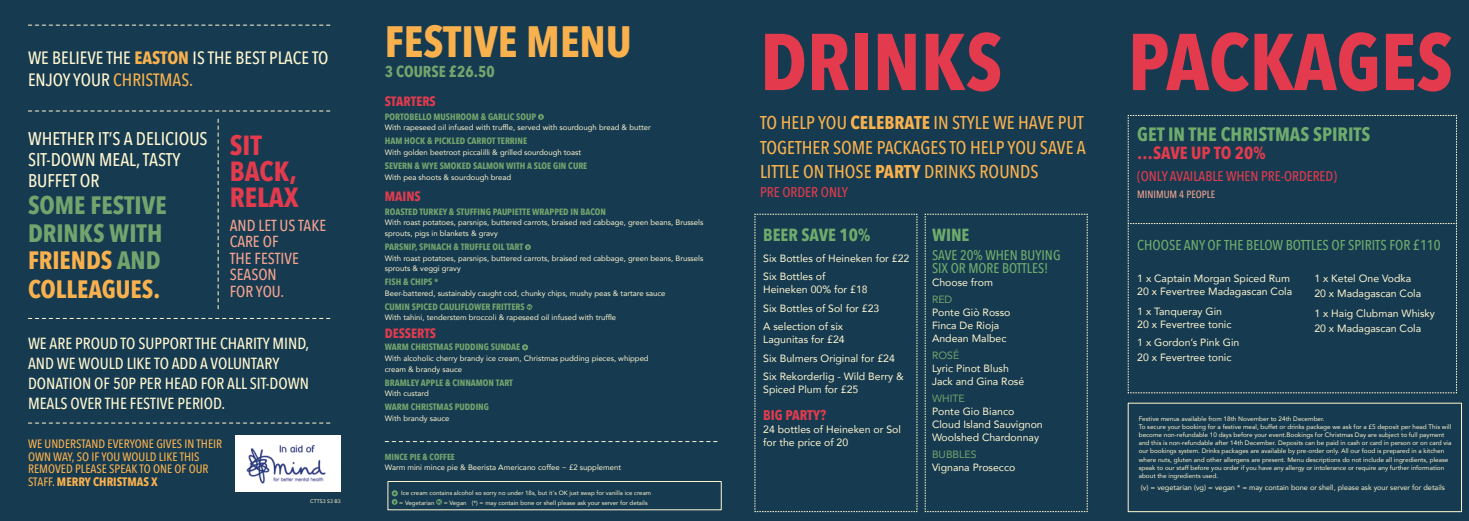
<style>
.page{position:relative;width:1469px;height:521px;background:#fff}
.page>*{position:absolute;margin:0;border:0;box-sizing:border-box;transform-origin:0 0}
.t1{font:700 79.45px "Avenir Next Condensed";color:#e33a4d}
.t2{font:700 43.75px "Avenir Next Condensed";color:#f9b14d}
.t3{font:700 27.65px/26.1px "Avenir Next Condensed";color:#e33a4d}
.t4{font:700 25.11px/27.8px "Avenir Next Condensed";color:#72a56d}
.t5{font:700 19.25px "Avenir Next Condensed";color:#6fac6c}
.t6{font:500 18.46px/24.5px "Avenir Next Condensed";color:#f9b14d;text-align:justify}
.t7{font:500 18.38px/20.7px "Avenir Next Condensed";color:#fff7d0}
.t8{font:500 17.85px/22px "Avenir Next Condensed";color:#fff7d0}
.t9{font:700 17.5px "Avenir Next Condensed";color:#6fac6c}
.t10{font:700 17.5px "Avenir Next Condensed";color:#e33a4d}
.t11{font:500 16.1px/20.2px "Avenir Next Condensed";color:#fff7d0}
.t12{font:500 15.92px/16.5px "Avenir Next Condensed";color:#f4a38f}
.t13{font:700 15.75px "Avenir Next Condensed";color:#72a56d}
.t14{font:500 14.26px "Avenir Next Condensed";color:#6fac6c}
.t15{font:500 14.09px "Avenir Next Condensed";color:#e33a4d}
.t16{font:500 14px/13.1px "Avenir Next Condensed";color:#6fac6c}
.t17{font:500 14px "Avenir Next Condensed";color:#e33a4d}
.t18{font:700 14px "Avenir Next Condensed";color:#e33a4d}
.t19{font:700 13.39px "Avenir Next Condensed";color:#e33a4d}
.t20{font:500 12.16px/12.7px "Avenir Next Condensed";color:#f9b14d}
.t21{font:10.5px/13.1px "Avenir";color:#fff7d0}
.t22{font:10.5px "Avenir";color:#72a56d}
.t23{font:500 10.5px "Avenir Next Condensed";color:#f4a38f}
.t24{font:700 9.19px "Avenir Next Condensed";color:#72a56d}
.t25{font:700 8.84px "Avenir Next Condensed";color:#72a56d}
.t26{font:7.7px/10.6px "Avenir";color:#fff7d0}
.t27{font:7.35px "Avenir";color:#fff7d0}
.t28{font:6.39px/8.2px "Avenir";color:#fff7d0}
.t29{font:6.12px/10.2px "Avenir";color:#fff7d0}
.t30{font:5.25px "Avenir";color:#fff7d0}
.s1{font-weight:700;color:#f9b14d}
.s2{color:#f9b14d}
.s3{font-weight:700}
</style>
<div class="page">
<div style="left:0;top:0;width:1468px;height:521px;background:#163a50"></div>
<div style="left:388px;top:481px;width:333px;height:29px;border:1px solid #fff7d0"></div>
<svg style="left:28px;top:111px;width:302px;height:1px"></svg>
<svg style="left:28px;top:318px;width:302px;height:1px"></svg>
<svg style="left:28px;top:423px;width:302px;height:1px"></svg>
<svg style="left:28px;top:25px;width:302px;height:1px"></svg>
<svg style="left:218px;top:119px;width:1px;height:190px"></svg>
<svg style="left:924px;top:214px;width:163px;height:298px"></svg>
<svg style="left:754px;top:214px;width:163px;height:298px"></svg>
<svg style="left:1127px;top:115px;width:330px;height:278px"></svg>
<svg style="left:1127px;top:115px;width:329px;height:109px"></svg>
<div style="left:1127px;top:403px;width:334px;height:109px;border:1px solid #fff7d0"></div>
<img style="left:236px;top:435px;width:105px;height:56px">
<svg style="left:538px;top:114px;width:6px;height:6px"></svg>
<svg style="left:525px;top:244px;width:6px;height:6px"></svg>
<svg style="left:526px;top:304px;width:6px;height:6px"></svg>
<svg style="left:522px;top:344px;width:6px;height:6px"></svg>
<svg style="left:385px;top:441px;width:332px;height:1px"></svg>
<svg style="left:392px;top:490px;width:6px;height:15px"></svg>
<svg style="left:436px;top:499px;width:6px;height:6px"></svg>
<h3 class="t8" style="left:28px;top:46px;width:302px">WE BELIEVE THE <span class="s1">EASTON</span> IS THE BEST PLACE TO<br>ENJOY YOUR <span class="s2">CHRISTMAS.</span></h3>
<h3 class="t7" style="left:28px;top:128px;width:181px">WHETHER IT’S A DELICIOUS<br>SIT-DOWN MEAL, TASTY<br>BUFFET OR</h3>
<h3 class="t4" style="left:28px;top:191px;width:140px">SOME FESTIVE<br>DRINKS WITH<br><span class="s2">FRIENDS</span> AND<br><span class="s2">COLLEAGUES.</span></h3>
<h3 class="t3" style="left:230px;top:132px;width:70px">SIT<br>BACK,<br>RELAX</h3>
<h3 class="t12" style="left:230px;top:217px;width:98px">AND LET US TAKE<br>CARE OF<br>THE FESTIVE<br>SEASON<br>FOR YOU.</h3>
<h3 class="t11" style="left:28px;top:333px;width:282px">WE ARE PROUD TO SUPPORT THE CHARITY MIND, AND WE WOULD LIKE TO ADD A VOLUNTARY DONATION OF 50P PER HEAD FOR ALL SIT-DOWN MEALS OVER THE FESTIVE PERIOD.</h3>
<h3 class="t20" style="left:28px;top:437px;width:196px">WE UNDERSTAND EVERYONE GIVES IN THEIR<br>OWN WAY, SO IF YOU WOULD LIKE THIS<br>REMOVED PLEASE SPEAK TO ONE OF OUR<br>STAFF. <span class="s3">MERRY CHRISTMAS X</span></h3>
<p class="t30" style="left:310px;top:496px;width:32px">CTTS3 S3 B3</p>
<h2 class="t2" style="left:385px;top:15px;width:248px">FESTIVE MENU</h2>
<h3 class="t13" style="left:385px;top:62px;width:111px">3 COURSE £26.50</h3>
<h3 class="t19" style="left:385px;top:93px;width:52px">STARTERS</h3>
<p class="t24" style="left:385px;top:111px;width:153px">PORTOBELLO MUSHROOM &amp; GARLIC SOUP</p>
<p class="t26" style="left:385px;top:122px;width:267px">With rapeseed oil infused with truffle, served with sourdough bread &amp; butter</p>
<p class="t24" style="left:385px;top:136px;width:144px">HAM HOCK &amp; PICKLED CARROT TERRINE</p>
<p class="t26" style="left:385px;top:147px;width:198px">With golden beetroot piccalilli &amp; grilled sourdough toast</p>
<p class="t24" style="left:385px;top:160px;width:204px">SEVERN &amp; WYE SMOKED SALMON WITH A SLOE GIN CURE</p>
<p class="t26" style="left:385px;top:171px;width:128px">With pea shoots &amp; sourdough bread</p>
<h3 class="t19" style="left:385px;top:188px;width:37px">MAINS</h3>
<p class="t24" style="left:385px;top:206px;width:223px">ROASTED TURKEY &amp; STUFFING PAUPIETTE WRAPPED IN BACON</p>
<p class="t26" style="left:385px;top:217px;width:320px">With roast potatoes, parsnips, buttered carrots, braised red cabbage, green beans, Brussels sprouts, pigs in blankets &amp; gravy</p>
<p class="t24" style="left:385px;top:241px;width:140px">PARSNIP, SPINACH &amp; TRUFFLE OIL TART</p>
<p class="t26" style="left:385px;top:252px;width:320px">With roast potatoes, parsnips, buttered carrots, braised red cabbage, green beans, Brussels sprouts &amp; veggi gravy</p>
<p class="t24" style="left:385px;top:276px;width:55px">FISH &amp; CHIPS *</p>
<p class="t26" style="left:385px;top:288px;width:282px">Beer-battered, sustainably caught cod, chunky chips, mushy peas &amp; tartare sauce</p>
<p class="t24" style="left:385px;top:301px;width:141px">CUMIN SPICED CAULIFLOWER FRITTERS</p>
<p class="t26" style="left:385px;top:312px;width:233px">With tahini, tenderstem broccoli &amp; rapeseed oil infused with truffle</p>
<h3 class="t19" style="left:385px;top:325px;width:53px">DESSERTS</h3>
<p class="t24" style="left:385px;top:341px;width:137px">WARM CHRISTMAS PUDDING SUNDAE</p>
<p class="t26" style="left:385px;top:353px;width:265px">With alcoholic cherry brandy ice cream, Christmas pudding pieces, whipped cream &amp; brandy sauce</p>
<p class="t24" style="left:385px;top:377px;width:130px">BRAMLEY APPLE &amp; CINNAMON TART</p>
<p class="t26" style="left:385px;top:388px;width:45px">With custard</p>
<p class="t24" style="left:385px;top:401px;width:106px">WARM CHRISTMAS PUDDING</p>
<p class="t26" style="left:385px;top:413px;width:66px">With brandy sauce</p>
<p class="t25" style="left:385px;top:451px;width:71px">MINCE PIE &amp; COFFEE</p>
<p class="t26" style="left:385px;top:462px;width:238px">Warm mini mince pie &amp; Beerista Americano coffee ~ £2 supplement</p>
<p class="t29" style="left:399px;top:487px;width:253px;text-indent:2px">Ice cream contains alcohol so sorry no under 18s, but it's OK just swap for vanilla ice cream = Vegetarian</p>
<p class="t29" style="left:444px;top:497px;width:205px">= Vegan (*) = may contain bone or shell please ask your server for details</p>
<h1 class="t1" style="left:760px;top:13px;width:244px">DRINKS</h1>
<h1 class="t1" style="left:1127px;top:13px;width:327px">PACKAGES</h1>
<h3 class="t6" style="left:760px;top:110px;width:327px">TO HELP YOU <span class="s3">CELEBRATE</span> IN STYLE WE HAVE PUT TOGETHER SOME PACKAGES TO HELP YOU SAVE A LITTLE ON THOSE <span class="s3">PARTY</span> DRINKS ROUNDS</h3>
<h3 class="t15" style="left:760px;top:184px;width:89px">PRE ORDER ONLY</h3>
<h3 class="t9" style="left:763px;top:224px;width:108px">BEER SAVE 10%</h3>
<h3 class="t21" style="left:763px;top:249px;width:148px;line-height:18.4px">Six Bottles of Heineken for £22<br>Six Bottles of</h3>
<h3 class="t21" style="left:763px;top:280px;width:118px;line-height:18.4px">Heineken 00% for £18<br>Six Bottles of Sol for £23<br>A selection of six</h3>
<h3 class="t21" style="left:763px;top:330px;width:142px;line-height:18.4px">Lagunitas for £24<br>Six Bulmers Original for £24<br>Six Rekorderlig - Wild Berry &amp;</h3>
<h3 class="t21" style="left:763px;top:382px;width:97px">Spiced Plum for £25</h3>
<h3 class="t18" style="left:763px;top:407px;width:64px">BIG PARTY?</h3>
<h3 class="t21" style="left:763px;top:423px;width:139px">24 bottles of Heineken or Sol for the price of 20</h3>
<h3 class="t9" style="left:932px;top:224px;width:39px">WINE</h3>
<h3 class="t16" style="left:932px;top:248px;width:130px">SAVE 20% WHEN BUYING<br>SIX OR MORE BOTTLES!</h3>
<h3 class="t21" style="left:932px;top:276px;width:62px">Choose from</h3>
<h3 class="t22" style="left:932px;top:291px;width:22px">RED</h3>
<h3 class="t21" style="left:932px;top:305px;width:80px">Ponte Giò Rosso<br>Finca De Rioja<br>Andean Malbec</h3>
<h3 class="t22" style="left:932px;top:347px;width:29px">ROSÉ</h3>
<h3 class="t21" style="left:932px;top:361px;width:94px">Lyric Pinot Blush<br>Jack and Gina Rosé</h3>
<h3 class="t22" style="left:932px;top:390px;width:34px">WHITE</h3>
<h3 class="t21" style="left:932px;top:404px;width:112px">Ponte Gio Bianco<br>Cloud Island Sauvignon<br>Woolshed Chardonnay</h3>
<h3 class="t22" style="left:932px;top:446px;width:46px">BUBBLES</h3>
<h3 class="t21" style="left:932px;top:460px;width:85px">Vignana Prosecco</h3>
<h3 class="t5" style="left:1137px;top:122px;width:235px">GET IN THE CHRISTMAS SPIRITS</h3>
<h3 class="t10" style="left:1137px;top:142px;width:130px">…SAVE UP TO 20%</h3>
<h3 class="t17" style="left:1137px;top:168px;width:201px">(ONLY AVAILABLE WHEN PRE-ORDERED)</h3>
<h3 class="t23" style="left:1137px;top:188px;width:79px">MINIMUM 4 PEOPLE</h3>
<h3 class="t14" style="left:1137px;top:237px;width:305px">CHOOSE ANY OF THE BELOW BOTTLES OF SPIRITS FOR £110</h3>
<h3 class="t21" style="left:1137px;top:272px;width:156px">1 x Captain Morgan Spiced Rum<br>20 x Fevertree Madagascan Cola</h3>
<h3 class="t21" style="left:1137px;top:304px;width:96px">1 x Tanqueray Gin<br>20 x Fevertree tonic</h3>
<h3 class="t21" style="left:1137px;top:335px;width:104px;line-height:14.9px">1 x Gordon’s Pink Gin<br>20 x Fevertree tonic</h3>
<h3 class="t21" style="left:1314px;top:271px;width:108px;line-height:14.9px">1 x Ketel One Vodka<br>20 x Madagascan Cola</h3>
<h3 class="t21" style="left:1314px;top:306px;width:122px;line-height:14.9px">1 x Haig Clubman Whisky<br>20 x Madagascan Cola</h3>
<p class="t28" style="left:1138px;top:414px;width:314px">Festive menus available from 18th November to 24th December.<br>To secure your booking for a festive meal, buffet or drinks package we ask for a £5 deposit per head This will become non-refundable 10 days before your event.Bookings for Christmas Day are subject to full payment and this is non-refundable after 14th December. Deposits can be paid in cash or card in person or on card via our bookings system. Drinks packages are available by pre-order only. All our food is prepared in a kitchen where nuts, gluten and other allergens are present. Menu descriptions do not include all ingredients, please speak to our staff before you order if you have any allergy or intolerance or require any further information about the ingredients used.</p>
<p class="t27" style="left:1140px;top:481px;width:306px">(v) = vegetarian (vg) = vegan * = may contain bone or shell, please ask your server for details</p>
</div>
